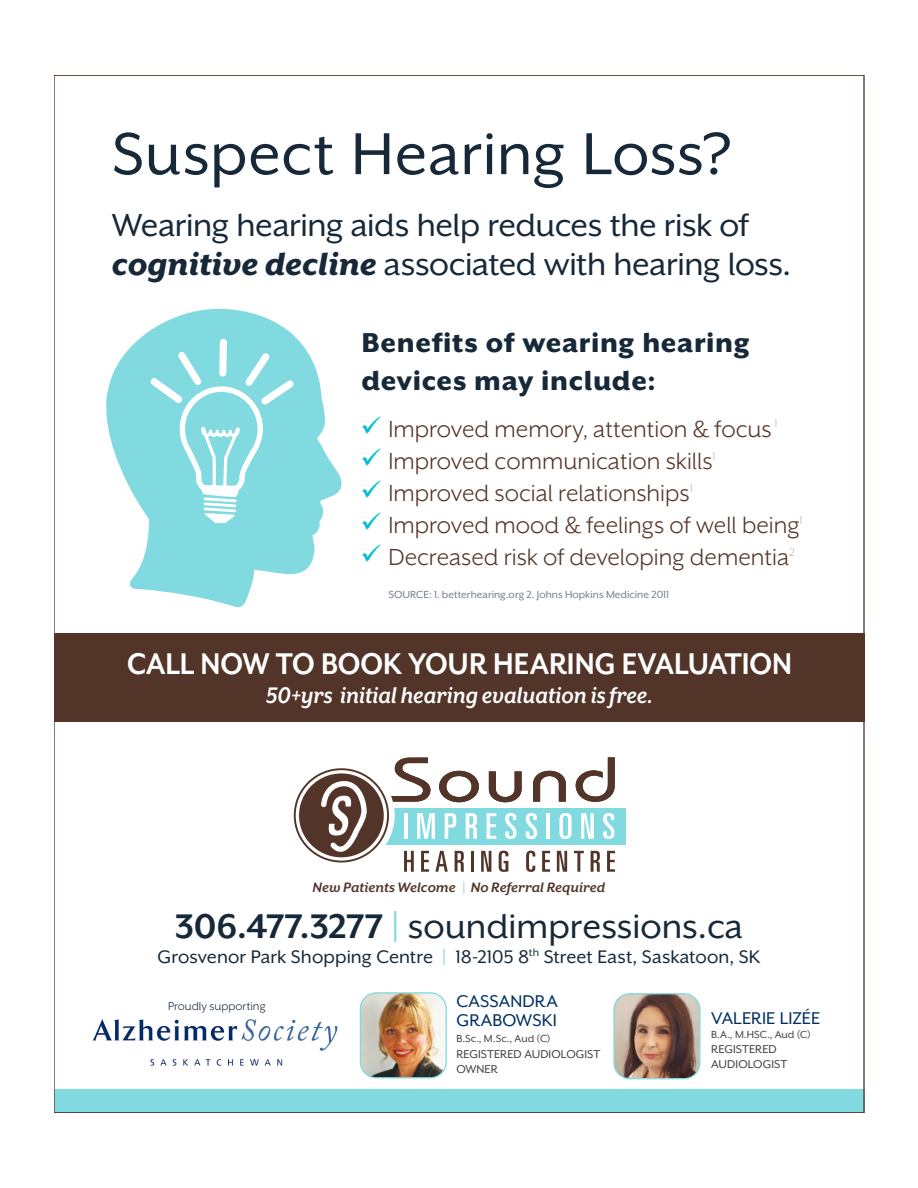
<style>
.page{position:relative;width:918px;height:1188px;background:#fff}
.page>*{position:absolute;margin:0;border:0;box-sizing:border-box;transform-origin:0 0}
.t1{font:68.1px "Mr Eaves XL San OT";letter-spacing:.01em;color:#172938}
.t2{font:39.3px "Mr Eaves XL San OT";color:#172938}
.t3{font:36.75px/39.3px "Mr Eaves XL San OT";letter-spacing:-.01em;color:#172938}
.t4{font:700 34.5px "Mr Eaves XL San OT";letter-spacing:-.005em;color:#fff;scale:.92 1}
.t5{font:800 31.5px/37.8px "Mr Eaves XL San OT";letter-spacing:.02em;color:#172938}
.t6{font:26.7px "Mr Eaves XL San OT";color:#523528}
.t7{font:italic 700 25.95px "Mr Eaves XL San OT";color:#fff;scale:.92 1}
.t8{font:21px "Mr Eaves XL San OT";color:#172938}
.t9{font:19.65px/18.3px "Mr Eaves XL San OT";letter-spacing:.01em;color:#003062}
.t10{font:italic 700 15.75px "Mr Eaves XL San OT";color:#523528}
.t11{font:13.05px/14.4px "Mr Eaves XL San OT";letter-spacing:.005em;color:#434343}
.t12{font:13.05px "Mr Eaves XL San OT";color:#172938}
.t13{font:11.85px "Mr Eaves XL San OT";color:#747d8a}
.t14{font:11.85px "Mr Eaves XL San OT";color:#434343}
.s1{font-weight:800;font-style:italic}
.s2{color:#03bbd6}
.s3{font-style:normal;color:#81dadf}
.s4{font-weight:700}
.s5{font-weight:700;color:#81dadf}
.s6{color:#81dadf}
</style>
<div class="page">
<div style="left:54px;top:1089px;width:810px;height:24px;background:#81dadf"></div>
<div style="left:375px;top:808px;width:251px;height:37px;background:#81dadf"></div>
<svg style="left:293px;top:757px;width:322px;height:115px"></svg>
<img style="left:360px;top:994px;width:85px;height:84px">
<div style="left:360px;top:992px;width:87px;height:86px;border:1px solid #81dadf;border-radius:16px"></div>
<img style="left:615px;top:995px;width:85px;height:84px">
<div style="left:613px;top:993px;width:87px;height:86px;border:1px solid #81dadf;border-radius:16px"></div>
<img style="left:92px;top:1019px;width:246px;height:47px">
<div style="left:54px;top:633px;width:810px;height:89px;background:#523528"></div>
<svg style="left:106px;top:308px;width:236px;height:299px"></svg>
<svg style="left:117px;top:325px;width:189px;height:227px;background:#94dfe4"></svg>
<h1 class="t1" style="left:112px;top:117px;width:621px">Suspect Hearing Loss?</h1>
<h3 class="t3" style="left:112px;top:205px;width:681px">Wearing hearing aids help reduces the risk of <span class="s1">cognitive decline</span> associated with hearing loss.</h3>
<p class="t5" style="left:362px;top:324px;width:390px">Benefits of wearing hearing devices may include:</p>
<p class="t6" style="left:360px;top:414px;width:419px"><span class="s2">✓</span> Improved memory, attention &amp; focus <sup>1</sup></p>
<p class="t6" style="left:360px;top:446px;width:357px"><span class="s2">✓</span> Improved communication skills<sup>1</sup></p>
<p class="t6" style="left:360px;top:478px;width:334px"><span class="s2">✓</span> Improved social relationships<sup>1</sup></p>
<p class="t6" style="left:360px;top:510px;width:444px"><span class="s2">✓</span> Improved mood &amp; feelings of well being<sup>1</sup></p>
<p class="t6" style="left:360px;top:542px;width:436px"><span class="s2">✓</span> Decreased risk of developing dementia<sup>2</sup></p>
<p class="t13" style="left:388px;top:588px;width:282px">SOURCE: 1. betterhearing.org 2. Johns Hopkins Medicine 2011</p>
<p class="t4" style="left:127px;top:645px;width:724px">CALL NOW TO BOOK YOUR HEARING EVALUATION</p>
<p class="t7" style="left:266px;top:681px;width:422px">50+yrs initial hearing evaluation is free.</p>
<p class="t10" style="left:313px;top:879px;width:294px">New Patients Welcome <span class="s3">|</span> No Referral Required</p>
<h2 class="t2" style="left:175px;top:905px;width:570px"><span class="s4">306.477.3277</span> <span class="s5">|</span> soundimpressions.ca</h2>
<p class="t8" style="left:158px;top:946px;width:604px">Grosvenor Park Shopping Centre <span class="s6">|</span> 18-2105 8<sup>th</sup> Street East, Saskatoon, SK</p>
<p class="t12" style="left:168px;top:999px;width:99px">Proudly supporting</p>
<p class="t9" style="left:456px;top:992px;width:103px">CASSANDRA<br>GRABOWSKI</p>
<p class="t14" style="left:456px;top:1032px;width:96px">B.Sc., M.Sc., Aud (C)</p>
<p class="t11" style="left:456px;top:1047px;width:146px">REGISTERED AUDIOLOGIST<br>OWNER</p>
<p class="t9" style="left:711px;top:1009px;width:111px">VALERIE LIZÉE</p>
<p class="t14" style="left:711px;top:1028px;width:101px">B.A., M.HSC., Aud (C)</p>
<p class="t11" style="left:711px;top:1042px;width:78px">REGISTERED<br>AUDIOLOGIST</p>
</div>
